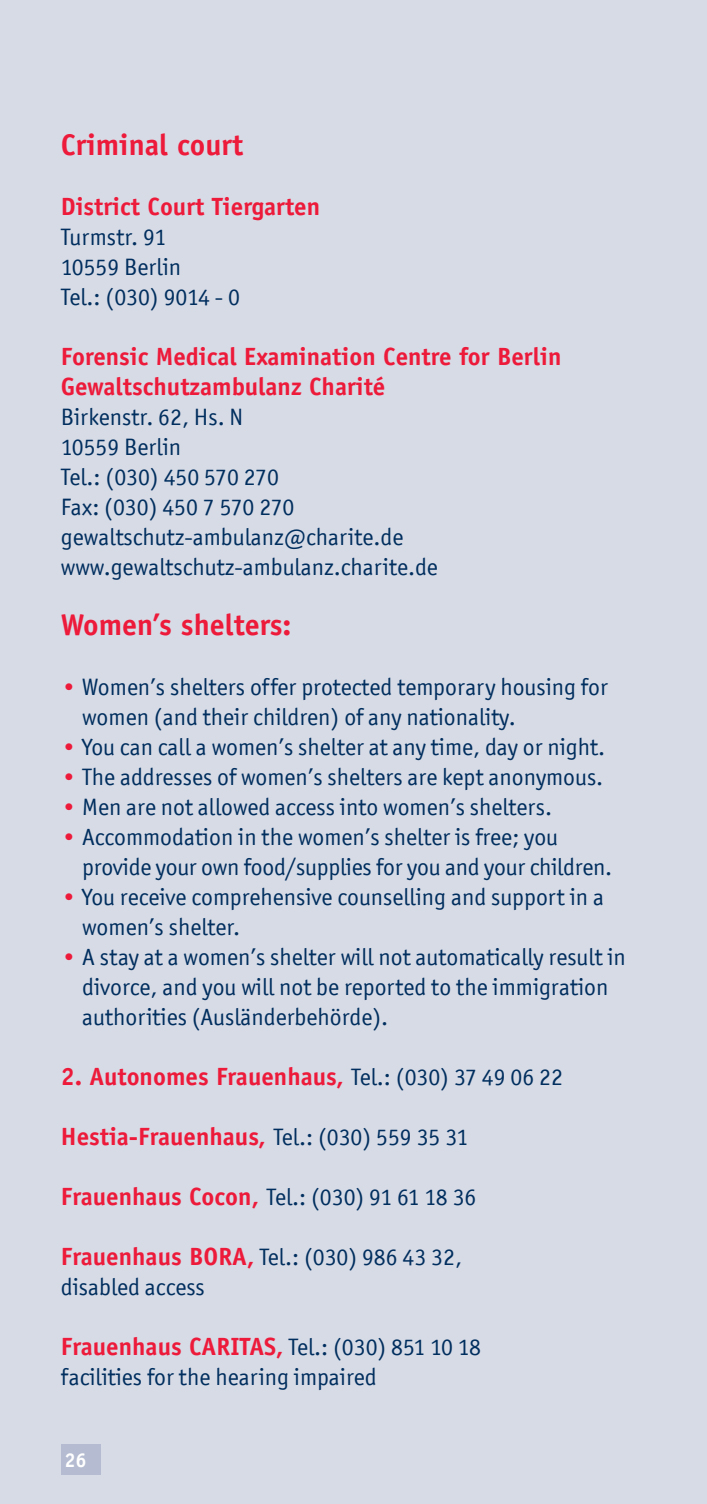
<style>
.page{position:relative;width:707px;height:1504px;background:#d7dbe6}
.page>*{position:absolute;margin:0;border:0;box-sizing:border-box;transform-origin:0 0}
.t1{font:700 30px "Officina Sans";color:#ed1a3a}
.t2{font:700 25px/30px "Officina Sans";color:#ed1a3a}
.t3{font:23.75px/30px "Officina San ITC";color:#002e5e}
.t4{font:700 20px "Officina Sans";color:#fff}
.s1{color:#ed1a3a}
.s2{font-family:"Officina San ITC";font-weight:400;font-size:23.75px;color:#002e5e}
.s3{font-family:"Officina Sans";font-weight:700;font-size:25px;color:#ed1a3a}
</style>
<div class="page">
<div style="left:61px;top:1445px;width:40px;height:30px;background:#b5bcd1"></div>
<p class="t1" style="left:61px;top:126px;width:184px">Criminal court</p>
<p class="t2" style="left:61px;top:191px;width:261px">District Court Tiergarten</p>
<p class="t3" style="left:61px;top:221px;width:181px">Turmstr. 91<br>10559 Berlin<br>Tel.: (030) 9014 - 0</p>
<p class="t2" style="left:61px;top:341px;width:502px">Forensic Medical Examination Centre for Berlin<br>Gewaltschutzambulanz Charité</p>
<p class="t3" style="left:61px;top:401px;width:378px">Birkenstr. 62, Hs. N<br>10559 Berlin<br>Tel.: (030) 450 570 270<br>Fax: (030) 450 7 570 270 gewaltschutz-ambulanz@charite.de www.gewaltschutz-ambulanz.charite.de</p>
<p class="t1" style="left:61px;top:606px;width:232px">Women’s shelters:</p>
<p class="t3" style="left:82px;top:671px;width:527px;text-indent:-21px"><span class="s1">•</span> Women’s shelters offer protected temporary housing for women (and their children) of any nationality.</p>
<p class="t3" style="left:61px;top:731px;width:546px"><span class="s1">•</span> You can call a women’s shelter at any time, day or night.</p>
<p class="t3" style="left:61px;top:761px;width:544px"><span class="s1">•</span> The addresses of women’s shelters are kept anonymous.</p>
<p class="t3" style="left:61px;top:791px;width:493px"><span class="s1">•</span> Men are not allowed access into women’s shelters.</p>
<p class="t3" style="left:82px;top:821px;width:532px;text-indent:-21px"><span class="s1">•</span> Accommodation in the women’s shelter is free; you provide your own food/supplies for you and your children.</p>
<p class="t3" style="left:82px;top:881px;width:523px;text-indent:-21px"><span class="s1">•</span> You receive comprehensive counselling and support in a women’s shelter.</p>
<p class="t3" style="left:82px;top:941px;width:545px;text-indent:-21px"><span class="s1">•</span> A stay at a women’s shelter will not automatically result in divorce, and you will not be reported to the immigration authorities (Ausländerbehörde).</p>
<p class="t2" style="left:61px;top:1061px;width:504px">2. Autonomes Frauenhaus, <span class="s2">Tel.: (030) 37 49 06 22</span></p>
<p class="t2" style="left:61px;top:1121px;width:409px">Hestia-Frauenhaus, <span class="s2">Tel.: (030) 559 35 31</span></p>
<p class="t3" style="left:61px;top:1181px;width:417px"><span class="s3">Frauenhaus Cocon,</span> Tel.: (030) 91 61 18 36</p>
<p class="t3" style="left:61px;top:1241px;width:403px"><span class="s3">Frauenhaus BORA,</span> Tel.: (030) 986 43 32, disabled access</p>
<p class="t2" style="left:61px;top:1331px;width:422px">Frauenhaus CARITAS, <span class="s2">Tel.: (030) 851 10 18</span></p>
<p class="t3" style="left:61px;top:1361px;width:317px">facilities for the hearing impaired</p>
<p class="t4" style="left:64px;top:1448px;width:24px">26</p>
</div>
